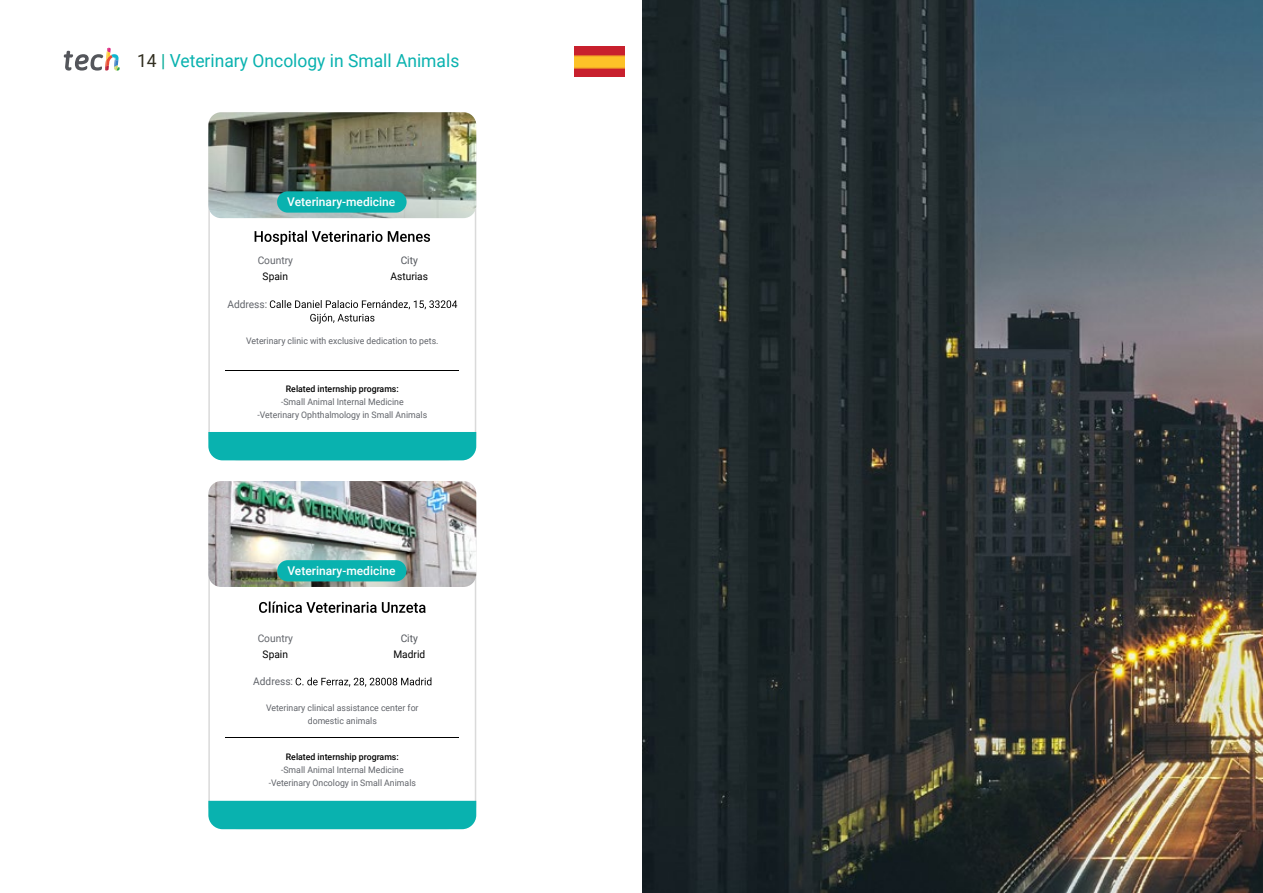
<style>
.page{position:relative;width:1263px;height:893px;background:#fff}
.page>*{position:absolute;margin:0;border:0;box-sizing:border-box;transform-origin:0 0}
.t1{font:18px "Roboto";color:#09b2af}
.t2{font:500 12px "Roboto";color:#fff}
.t3{font:10.5px "Roboto";color:#61646a}
.t4{font:10.5px "Roboto";color:#000}
.t5{font:10.5px "Roboto";color:#52555b}
.t6{font:9px/13.2px "Roboto";color:#61646a;text-align:center}
.t7{font:500 9px "Roboto";color:#000}
.s1{color:#312e20}
.s2{color:#00a996}
</style>
<div class="page">
<svg style="left:64px;top:48px;width:56px;height:23px"></svg>
<img style="left:575px;top:46px;width:49px;height:31px">
<svg style="left:208px;top:123px;width:269px;height:338px"></svg>
<img style="left:208px;top:112px;width:268px;height:106px">
<div style="left:277px;top:191px;width:130px;height:22px;background:#09b2af;border-radius:11px"></div>
<div style="left:208px;top:432px;width:268px;height:28px;background:#09b2af"></div>
<hr style="left:225px;top:370px;width:234px;height:1px;background:#000">
<svg style="left:255px;top:231px;width:175px;height:14px"></svg>
<svg style="left:270px;top:300px;width:187px;height:24px"></svg>
<svg style="left:208px;top:492px;width:269px;height:338px"></svg>
<img style="left:208px;top:481px;width:268px;height:106px">
<div style="left:277px;top:560px;width:129px;height:21px;background:#09b2af;border-radius:11px"></div>
<div style="left:208px;top:801px;width:268px;height:28px;background:#09b2af"></div>
<hr style="left:225px;top:737px;width:234px;height:1px;background:#000">
<svg style="left:259px;top:601px;width:167px;height:12px"></svg>
<svg style="left:296px;top:677px;width:135px;height:10px"></svg>
<img style="left:642px;top:0;width:621px;height:893px">
<h1 class="t1" style="left:137px;top:48px;width:324px"><span class="s1">14</span> <span class="s2">|</span> Veterinary Oncology in Small Animals</h1>
<h2 class="t2" style="left:287px;top:194px;width:110px">Veterinary-medicine</h2>
<p class="t3" style="left:258px;top:253px;width:37px">Country</p>
<p class="t4" style="left:263px;top:269px;width:27px">Spain</p>
<p class="t5" style="left:401px;top:253px;width:19px">City</p>
<p class="t4" style="left:390px;top:269px;width:39px">Asturias</p>
<p class="t3" style="left:227px;top:297px;width:41px">Address:</p>
<p class="t6" style="left:246px;top:334px;width:194px">Veterinary clinic with exclusive dedication to pets.</p>
<p class="t7" style="left:286px;top:382px;width:114px">Related internship programs:</p>
<p class="t6" style="left:257px;top:395px;width:171px">-Small Animal Internal Medicine<br>-Veterinary Ophthalmology in Small Animals</p>
<h2 class="t2" style="left:287px;top:563px;width:110px">Veterinary-medicine</h2>
<p class="t3" style="left:258px;top:631px;width:37px">Country</p>
<p class="t4" style="left:263px;top:647px;width:27px">Spain</p>
<p class="t5" style="left:401px;top:631px;width:19px">City</p>
<p class="t4" style="left:393px;top:647px;width:33px">Madrid</p>
<p class="t3" style="left:253px;top:674px;width:41px">Address:</p>
<p class="t6" style="left:266px;top:701px;width:154px">Veterinary clinical assistance center for domestic animals</p>
<p class="t7" style="left:286px;top:750px;width:114px">Related internship programs:</p>
<p class="t6" style="left:269px;top:763px;width:149px">-Small Animal Internal Medicine -Veterinary Oncology in Small Animals</p>
</div>
